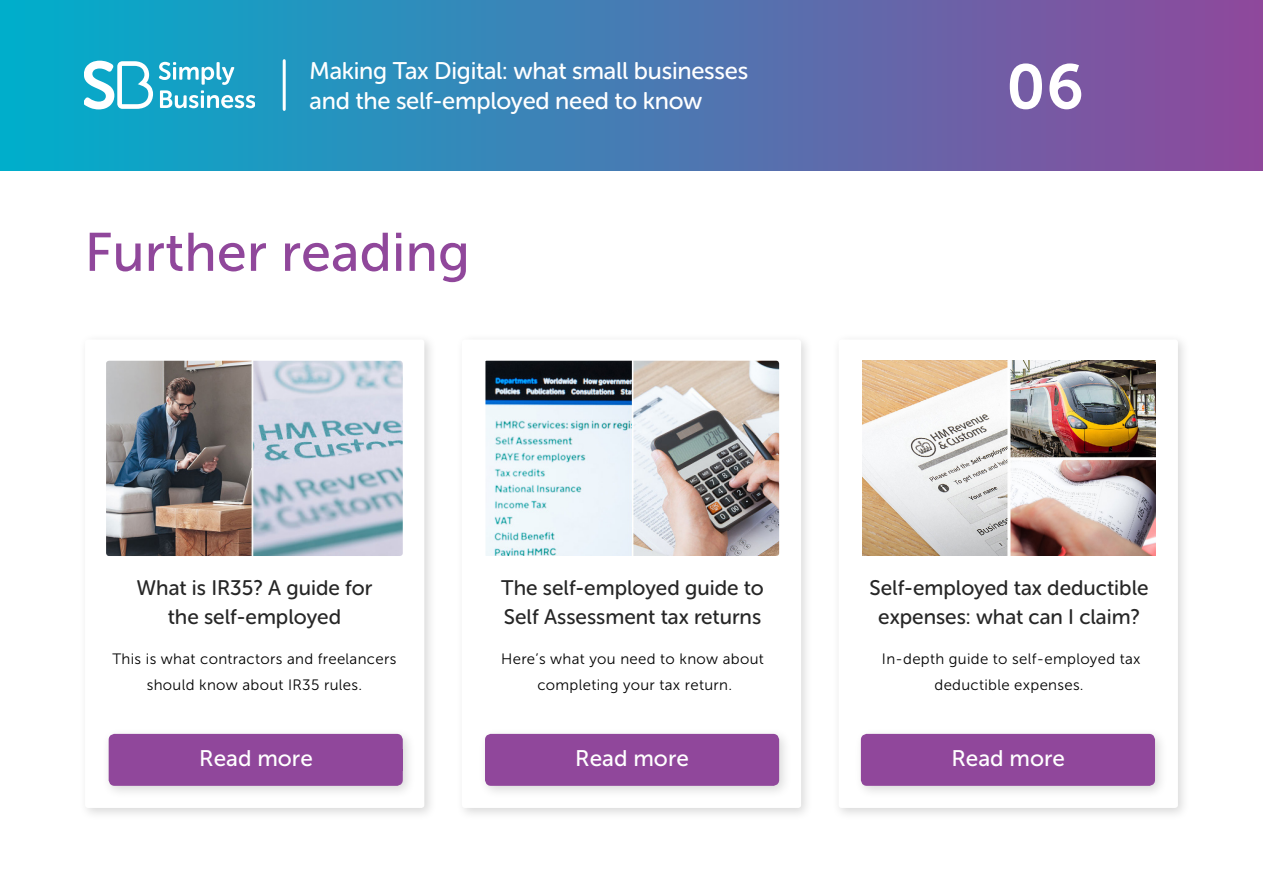
<style>
.page{position:relative;width:1263px;height:893px;background:#fff}
.page>*{position:absolute;margin:0;border:0;box-sizing:border-box;transform-origin:0 0}
.t1{font:62.55px "Museo Sans 700";color:#fff}
.t2{font:54px "Museo Sans 500";color:#90479b}
.t3{font:24px/30px "Museo Sans Rounded 500";letter-spacing:-.01em;color:#fff}
.t4{font:22.5px "Museo Sans 500";color:#fff}
.t5{font:21px/28.8px "Museo Sans Rounded 500";color:#262626;text-align:center}
.t6{font:15px/25.5px "Museo Sans 300";letter-spacing:.02em;color:#000;text-align:center}
</style>
<div class="page">
<div style="left:455px;top:333px;width:359px;height:488px;background:#000;opacity:.15"></div>
<div style="left:462px;top:339px;width:339px;height:469px;background:#fff;border-radius:3px"></div>
<div style="left:832px;top:333px;width:358px;height:488px;background:#000;opacity:.15"></div>
<div style="left:839px;top:339px;width:339px;height:469px;background:#fff;border-radius:3px"></div>
<div style="left:78px;top:333px;width:359px;height:488px;background:#000;opacity:.15"></div>
<div style="left:85px;top:339px;width:339px;height:469px;background:#fff;border-radius:3px"></div>
<img style="left:485px;top:361px;width:294px;height:195px">
<img style="left:106px;top:361px;width:297px;height:195px">
<img style="left:862px;top:361px;width:294px;height:195px">
<div style="left:478px;top:727px;width:314px;height:72px;background:#000;opacity:.15"></div>
<div style="left:485px;top:734px;width:294px;height:52px;background:#90479b;border-radius:6px"></div>
<div style="left:854px;top:727px;width:314px;height:72px;background:#000;opacity:.15"></div>
<div style="left:861px;top:734px;width:294px;height:52px;background:#90479b;border-radius:6px"></div>
<div style="left:101px;top:727px;width:315px;height:72px;background:#000;opacity:.15"></div>
<div style="left:109px;top:734px;width:294px;height:52px;background:#90479b;border-radius:6px"></div>
<div style="left:0;top:0;width:1263px;height:170px;background:linear-gradient(to right,#00afcb,#8f489b)"></div>
<svg style="left:159px;top:62px;width:95px;height:46px"></svg>
<svg style="left:85px;top:61px;width:68px;height:48px"></svg>
<hr style="left:283px;top:61px;width:3px;height:48px;background:#fff">
<h3 class="t3" style="left:310px;top:56px;width:440px">Making Tax Digital: what small businesses and the self-employed need to know</h3>
<h1 class="t1" style="left:1006px;top:52px;width:79px">06</h1>
<h2 class="t2" style="left:85px;top:223px;width:387px">Further reading</h2>
<h3 class="t5" style="left:137px;top:574px;width:237px">What is IR35? A guide for the self-employed</h3>
<p class="t6" style="left:113px;top:647px;width:285px">This is what contractors and freelancers should know about IR35 rules.</p>
<h3 class="t5" style="left:501px;top:574px;width:264px;text-align:left">The self-employed guide to<br>Self Assessment tax returns</h3>
<p class="t6" style="left:501px;top:647px;width:264px">Here’s what you need to know about completing your tax return.</p>
<h3 class="t5" style="left:869px;top:574px;width:281px">Self-employed tax deductible expenses: what can I claim?</h3>
<p class="t6" style="left:882px;top:647px;width:260px">In-depth guide to self-employed tax deductible expenses.</p>
<h3 class="t4" style="left:199px;top:746px;width:115px">Read more</h3>
<h3 class="t4" style="left:575px;top:746px;width:115px">Read more</h3>
<h3 class="t4" style="left:951px;top:746px;width:115px">Read more</h3>
</div>
